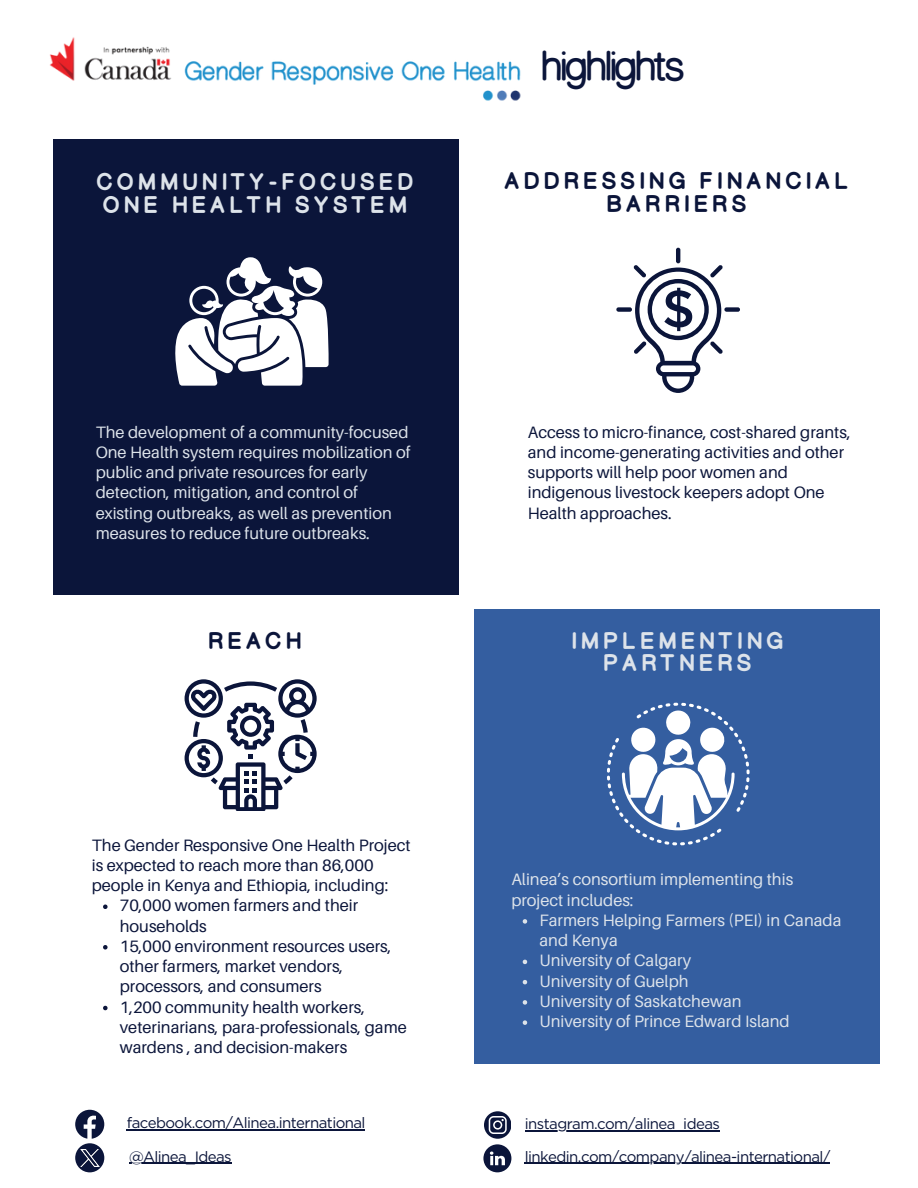
<style>
.page{position:relative;width:918px;height:1188px;background:#fff}
.page>*{position:absolute;margin:0;border:0;box-sizing:border-box;transform-origin:0 0}
.t1{font:700 40.5px "Cameron Sans";letter-spacing:-.04em;color:#0b153a}
.t2{font:800 21px/22.5px "Cameron Sans";letter-spacing:.175em;color:#dde3ea;text-align:center}
.t3{font:800 21px/22.5px "Cameron Sans";letter-spacing:.175em;color:#0b153a;text-align:center}
.t4{font:16.5px/20.2px "Aileron";color:#0b153a}
.t5{font:16.5px/20.2px "Aileron";color:#dde3ea}
.t6{font:15px "Gotham";letter-spacing:-.04em;color:#0b153a}
</style>
<div class="page">
<div style="left:53px;top:140px;width:406px;height:455px;background:#0b153a"></div>
<div style="left:474px;top:609px;width:406px;height:455px;background:#345ea0"></div>
<div style="left:75px;top:1143px;width:29px;height:29px;background:#0b153a;border-radius:50%"></div>
<img style="left:80px;top:1149px;width:19px;height:18px">
<hr style="left:129px;top:1163px;width:102px;height:1px;background:#0b153a">
<svg style="left:75px;top:1110px;width:29px;height:29px"></svg>
<hr style="left:127px;top:1129px;width:238px;height:1px;background:#0b153a">
<svg style="left:484px;top:1111px;width:27px;height:27px"></svg>
<svg style="left:483px;top:1144px;width:28px;height:28px"></svg>
<img style="left:50px;top:37px;width:471px;height:64px">
<svg style="left:185px;top:679px;width:131px;height:132px"></svg>
<hr style="left:676px;top:248px;width:4px;height:15px;background:#0b153a;border-radius:2px">
<div style="left:616px;top:307px;width:16px;height:5px;background:#0b153a;border-radius:2px"></div>
<div style="left:724px;top:307px;width:16px;height:5px;background:#0b153a;border-radius:2px"></div>
<svg style="left:634px;top:265px;width:89px;height:128px"></svg>
<svg style="left:103px;top:905px;width:5px;height:4px"></svg>
<svg style="left:103px;top:945px;width:5px;height:5px"></svg>
<svg style="left:103px;top:1006px;width:5px;height:4px"></svg>
<svg style="left:523px;top:919px;width:4px;height:5px"></svg>
<svg style="left:523px;top:960px;width:4px;height:4px"></svg>
<svg style="left:523px;top:980px;width:4px;height:4px"></svg>
<svg style="left:523px;top:1000px;width:4px;height:5px"></svg>
<svg style="left:523px;top:1020px;width:4px;height:5px"></svg>
<hr style="left:525px;top:1130px;width:194px;height:1px;background:#0b153a">
<hr style="left:525px;top:1163px;width:305px;height:1px;background:#0b153a">
<svg style="left:607px;top:703px;width:143px;height:142px"></svg>
<svg style="left:175px;top:257px;width:154px;height:129px"></svg>
<p class="t2" style="left:97px;top:172px;width:319px">COMMUNITY-FOCUSED<br>ONE HEALTH SYSTEM</p>
<h2 class="t1" style="left:541px;top:47px;width:145px">highlights</h2>
<p class="t3" style="left:505px;top:171px;width:346px">ADDRESSING FINANCIAL<br>BARRIERS</p>
<p class="t5" style="left:96px;top:421px;width:317px">The development of a community-focused One Health system requires mobilization of public and private resources for early detection, mitigation, and control of existing outbreaks, as well as prevention measures to reduce future outbreaks.</p>
<p class="t4" style="left:528px;top:421px;width:324px">Access to micro-finance, cost-shared grants, and income-generating activities and other supports will help poor women and indigenous livestock keepers adopt One Health approaches.</p>
<p class="t3" style="left:209px;top:630px;width:95px">REACH</p>
<h2 class="t4" style="left:92px;top:834px;width:320px">The Gender Responsive One Health Project is expected to reach more than 86,000 people in Kenya and Ethiopia, including:</h2>
<p class="t4" style="left:120px;top:895px;width:240px">70,000 women farmers and their households</p>
<p class="t4" style="left:120px;top:936px;width:273px">15,000 environment resources users, other farmers, market vendors, processors, and consumers</p>
<h2 class="t4" style="left:120px;top:996px;width:288px">1,200 community health workers, veterinarians, para-professionals, game wardens , and decision-makers</h2>
<h2 class="t6" style="left:127px;top:1114px;width:240px">facebook.com/Alinea.international</h2>
<h1 class="t6" style="left:129px;top:1147px;width:104px">@Alinea_Ideas</h1>
<p class="t2" style="left:572px;top:630px;width:214px">IMPLEMENTING<br>PARTNERS</p>
<p class="t5" style="left:511px;top:869px;width:283px">Alinea’s consortium implementing this project includes:</p>
<p class="t5" style="left:539px;top:910px;width:303px">Farmers Helping Farmers (PEI) in Canada and Kenya</p>
<p class="t5" style="left:539px;top:950px;width:153px">University of Calgary</p>
<p class="t5" style="left:539px;top:970px;width:151px">University of Guelph</p>
<p class="t5" style="left:539px;top:991px;width:204px">University of Saskatchewan</p>
<p class="t5" style="left:539px;top:1011px;width:252px">University of Prince Edward Island</p>
<p class="t6" style="left:525px;top:1115px;width:197px">instagram.com/alinea_ideas</p>
<p class="t6" style="left:525px;top:1147px;width:307px">linkedin.com/company/alinea-international/</p>
</div>
